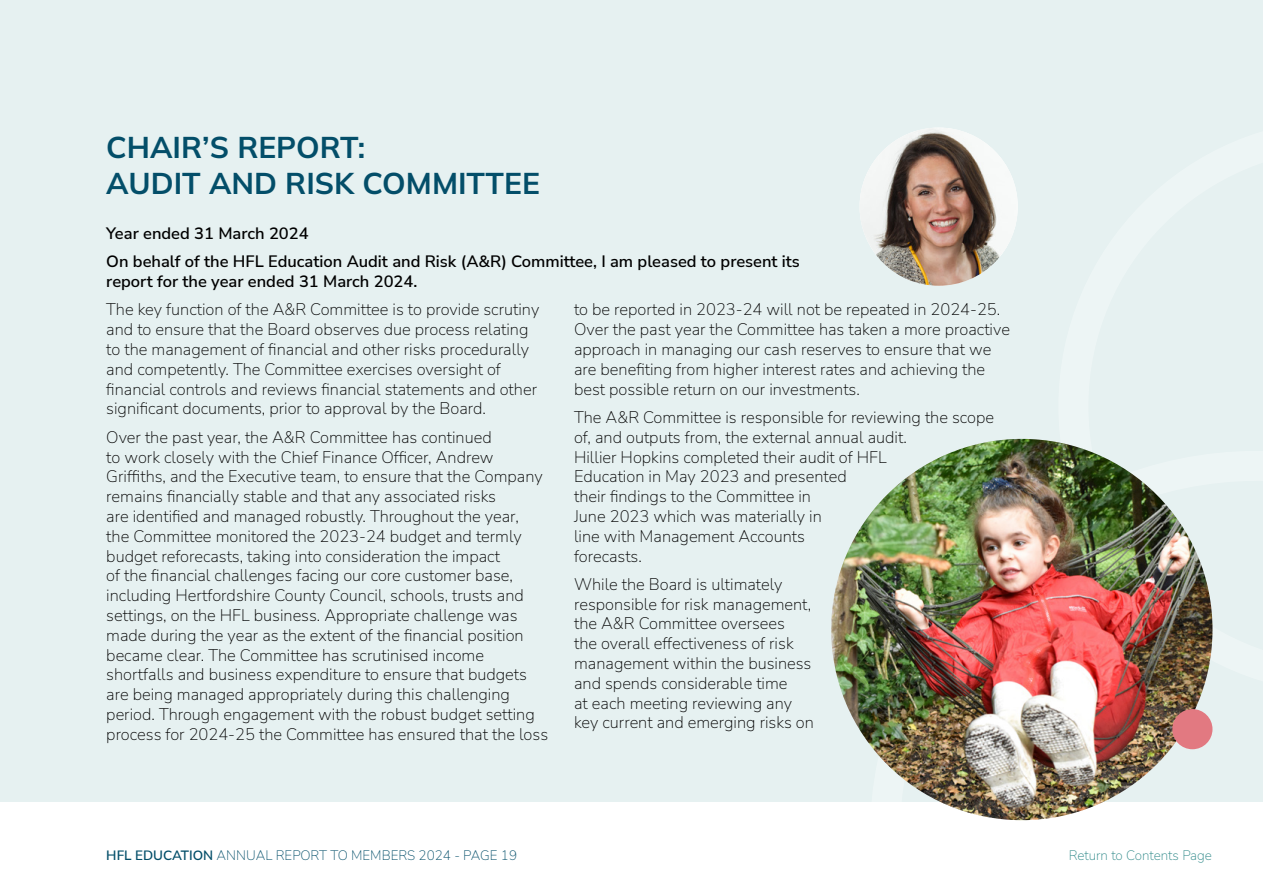
<style>
.page{position:relative;width:1263px;height:893px;background:#fff}
.page>*{position:absolute;margin:0;border:0;box-sizing:border-box;transform-origin:0 0}
.t1{font:700 30px/36px "Mulish";color:#034e69}
.t2{font:200 16.5px/19.8px "Nunito Sans";color:#000}
.t3{font:600 16.5px/28.3px "Nunito Sans";color:#000}
.t4{font:200 13.5px "Nunito Sans";color:#034e69}
.t5{font:200 13.5px "Nunito Sans";color:#2f8989}
.s1{font-weight:600}
</style>
<div class="page">
<div style="left:0;top:0;width:1263px;height:801px;background:#e6f1f1"></div>
<svg style="left:870px;top:451px;width:393px;height:370px"></svg>
<img style="left:859px;top:128px;width:159px;height:158px;border-radius:79px">
<img style="left:831px;top:439px;width:381px;height:381px;border-radius:191px">
<div style="left:1172px;top:709px;width:40px;height:40px;background:#e27981;border-radius:50%"></div>
<h1 class="t1" style="left:106px;top:128px;width:435px">CHAIR’S REPORT:<br>AUDIT AND RISK COMMITTEE</h1>
<p class="t3" style="left:106px;top:218px;width:695px">Year ended 31 March 2024<br>On behalf of the HFL Education Audit and Risk (A&amp;R) Committee, I am pleased to present its</p>
<p class="t3" style="left:106px;top:267px;width:312px">report for the year ended 31 March 2024.</p>
<p class="t2" style="left:106px;top:299px;width:434px">The key function of the A&amp;R Committee is to provide scrutiny and to ensure that the Board observes due process relating to the management of financial and other risks procedurally and competently. The Committee exercises oversight of financial controls and reviews financial statements and other significant documents, prior to approval by the Board.</p>
<p class="t2" style="left:106px;top:426px;width:443px">Over the past year, the A&amp;R Committee has continued<br>to work closely with the Chief Finance Officer, Andrew Griffiths, and the Executive team, to ensure that the Company remains financially stable and that any associated risks<br>are identified and managed robustly. Throughout the year,<br>the Committee monitored the 2023-24 budget and termly budget reforecasts, taking into consideration the impact<br>of the financial challenges facing our core customer base, including Hertfordshire County Council, schools, trusts and settings, on the HFL business. Appropriate challenge was made during the year as the extent of the financial position became clear. The Committee has scrutinised income shortfalls and business expenditure to ensure that budgets are being managed appropriately during this challenging period. Through engagement with the robust budget setting process for 2024-25 the Committee has ensured that the loss</p>
<p class="t2" style="left:574px;top:299px;width:437px">to be reported in 2023-24 will not be repeated in 2024-25.<br>Over the past year the Committee has taken a more proactive approach in managing our cash reserves to ensure that we are benefiting from higher interest rates and achieving the best possible return on our investments.</p>
<p class="t2" style="left:574px;top:407px;width:422px">The A&amp;R Committee is responsible for reviewing the scope of, and outputs from, the external annual audit.<br>Hillier Hopkins completed their audit of HFL<br>Education in May 2023 and presented<br>their findings to the Committee in<br>June 2023 which was materially in<br>line with Management Accounts<br>forecasts.</p>
<p class="t2" style="left:574px;top:574px;width:241px">While the Board is ultimately responsible for risk management, the A&amp;R Committee oversees<br>the overall effectiveness of risk management within the business and spends considerable time<br>at each meeting reviewing any key current and emerging risks on</p>
<p class="t4" style="left:106px;top:846px;width:412px"><span class="s1">HFL EDUCATION</span> ANNUAL REPORT TO MEMBERS 2024 - PAGE 19</p>
<p class="t5" style="left:1069px;top:846px;width:145px">Return to Contents Page</p>
</div>
